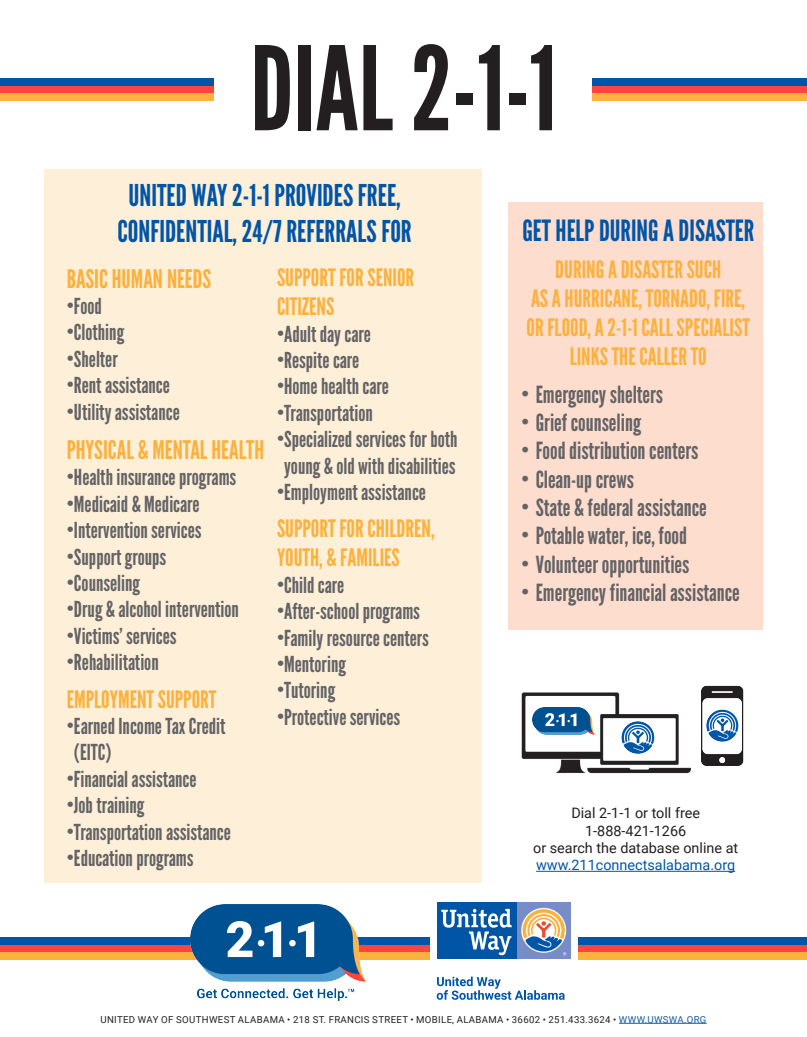
<style>
.page{position:relative;width:807px;height:1037px;background:#fff}
.page>*{position:absolute;margin:0;border:0;box-sizing:border-box;transform-origin:0 0}
.t1{font:116px "League Gothic";color:#231f20}
.t2{font:30px "League Gothic";color:#0155a7}
.t3{font:29.2px "League Gothic";color:#0155a7}
.t4{font:25.6px "League Gothic";color:#fbb13d}
.t5{font:24px/28.8px "League Gothic";color:#fbb13d}
.t6{font:23.6px "League Gothic";color:#636366}
.t7{font:22px/26.4px "League Gothic";color:#636366}
.t8{font:14.4px "Roboto";color:#231f20}
.t9{font:14.4px "Roboto";color:#0155a7}
.t10{font:9.6px "Roboto";letter-spacing:.035em;color:#231f20}
.s1{color:#175d9e}
</style>
<div class="page">
<div style="left:0;top:86px;width:806px;height:7px;background:#ff443b"></div>
<div style="left:0;top:78px;width:806px;height:8px;background:#0155a7"></div>
<div style="left:0;top:93px;width:806px;height:8px;background:#fbb13d"></div>
<div style="left:215px;top:45px;width:377px;height:89px;background:#fff"></div>
<div style="left:44px;top:169px;width:437px;height:714px;background:#feefd8"></div>
<div style="left:508px;top:203px;width:254px;height:427px;background:#fdddce"></div>
<hr style="left:536px;top:871px;width:199px;height:1px;background:#0155a7">
<img style="left:521px;top:692px;width:169px;height:82px">
<img style="left:701px;top:685px;width:43px;height:81px">
<img style="left:621px;top:721px;width:33px;height:33px;border-radius:16px">
<img style="left:532px;top:707px;width:62px;height:27px">
<img style="left:706px;top:710px;width:32px;height:32px;border-radius:16px">
<div style="left:0;top:945px;width:806px;height:7px;background:#ff443b"></div>
<div style="left:0;top:938px;width:806px;height:7px;background:#0155a7"></div>
<div style="left:0;top:952px;width:806px;height:8px;background:#fbb13d"></div>
<img style="left:191px;top:904px;width:175px;height:96px">
<svg style="left:430px;top:902px;width:148px;height:98px"></svg>
<hr style="left:618px;top:1023px;width:88px;height:1px;background:#175d9e">
<p class="t1" style="left:250px;top:20px;width:308px">DIAL 2-1-1</p>
<p class="t2" style="left:129px;top:178px;width:273px">UNITED WAY 2-1-1 PROVIDES FREE,</p>
<p class="t2" style="left:118px;top:214px;width:296px">CONFIDENTIAL, 24/7 REFERRALS FOR</p>
<p class="t4" style="left:67px;top:263px;width:146px">BASIC HUMAN NEEDS</p>
<p class="t7" style="left:67px;top:293px;width:37px">•Food</p>
<p class="t7" style="left:67px;top:319px;width:59px">•Clothing</p>
<p class="t7" style="left:67px;top:346px;width:52px">•Shelter</p>
<p class="t7" style="left:67px;top:372px;width:105px">•Rent assistance</p>
<p class="t7" style="left:67px;top:399px;width:114px">•Utility assistance</p>
<p class="t4" style="left:67px;top:435px;width:199px">PHYSICAL &amp; MENTAL HEALTH</p>
<p class="t7" style="left:67px;top:464px;width:171px">•Health insurance programs</p>
<p class="t7" style="left:67px;top:491px;width:134px">•Medicaid &amp; Medicare</p>
<p class="t7" style="left:67px;top:517px;width:136px">•Intervention services</p>
<p class="t7" style="left:67px;top:544px;width:101px">•Support groups</p>
<p class="t7" style="left:67px;top:570px;width:75px">•Counseling</p>
<p class="t7" style="left:67px;top:596px;width:174px">•Drug &amp; alcohol intervention</p>
<p class="t7" style="left:67px;top:623px;width:111px">•Victims’ services</p>
<p class="t7" style="left:67px;top:649px;width:93px">•Rehabilitation</p>
<p class="t5" style="left:67px;top:685px;width:151px">EMPLOYMENT SUPPORT</p>
<p class="t7" style="left:74px;top:713px;width:153px;text-indent:-7px">•Earned Income Tax Credit (EITC)</p>
<p class="t7" style="left:67px;top:766px;width:131px">•Financial assistance</p>
<p class="t7" style="left:67px;top:792px;width:79px">•Job training</p>
<p class="t7" style="left:67px;top:819px;width:166px">•Transportation assistance</p>
<p class="t7" style="left:67px;top:845px;width:128px">•Education programs</p>
<p class="t5" style="left:277px;top:264px;width:139px">SUPPORT FOR SENIOR</p>
<p class="t5" style="left:277px;top:292px;width:59px">CITIZENS</p>
<p class="t7" style="left:277px;top:321px;width:95px">•Adult day care</p>
<p class="t7" style="left:277px;top:347px;width:84px">•Respite care</p>
<p class="t7" style="left:277px;top:373px;width:113px">•Home health care</p>
<p class="t7" style="left:277px;top:400px;width:97px">•Transportation</p>
<p class="t7" style="left:277px;top:426px;width:182px;text-align:center">•Specialized services for both young &amp; old with disabilities</p>
<p class="t7" style="left:277px;top:479px;width:150px">•Employment assistance</p>
<p class="t5" style="left:277px;top:515px;width:159px">SUPPORT FOR CHILDREN,</p>
<p class="t5" style="left:277px;top:543px;width:124px">YOUTH, &amp; FAMILIES</p>
<p class="t7" style="left:277px;top:572px;width:69px">•Child care</p>
<p class="t7" style="left:277px;top:598px;width:144px">•After-school programs</p>
<p class="t7" style="left:277px;top:624px;width:153px">•Family resource centers</p>
<p class="t7" style="left:277px;top:651px;width:70px">•Mentoring</p>
<p class="t7" style="left:277px;top:677px;width:60px">•Tutoring</p>
<p class="t7" style="left:277px;top:704px;width:125px">•Protective services</p>
<p class="t3" style="left:522px;top:213px;width:233px">GET HELP DURING A DISASTER</p>
<p class="t5" style="left:555px;top:255px;width:167px">DURING A DISASTER SUCH</p>
<p class="t5" style="left:526px;top:284px;width:225px">AS A HURRICANE, TORNADO, FIRE,<br>OR FLOOD, A 2-1-1 CALL SPECIALIST</p>
<p class="t5" style="left:569px;top:342px;width:139px">LINKS THE CALLER TO</p>
<p class="t6" style="left:521px;top:380px;width:143px">• Emergency shelters</p>
<p class="t6" style="left:521px;top:408px;width:121px">• Grief counseling</p>
<p class="t6" style="left:521px;top:437px;width:178px">• Food distribution centers</p>
<p class="t6" style="left:521px;top:465px;width:114px">• Clean-up crews</p>
<p class="t6" style="left:521px;top:493px;width:187px">• State &amp; federal assistance</p>
<p class="t6" style="left:521px;top:522px;width:167px">• Potable water, ice, food</p>
<p class="t6" style="left:521px;top:550px;width:169px">• Volunteer opportunities</p>
<p class="t6" style="left:521px;top:578px;width:220px">• Emergency financial assistance</p>
<p class="t8" style="left:571px;top:803px;width:130px">Dial 2-1-1 or toll free</p>
<p class="t8" style="left:585px;top:820px;width:102px">1-888-421-1266</p>
<p class="t8" style="left:533px;top:838px;width:207px">or search the database online at</p>
<p class="t9" style="left:536px;top:855px;width:200px">www.211connectsalabama.org</p>
<p class="t10" style="left:100px;top:1012px;width:607px">UNITED WAY OF SOUTHWEST ALABAMA • 218 ST. FRANCIS STREET • MOBILE, ALABAMA • 36602 • 251.433.3624 • <span class="s1">WWW.UWSWA.ORG</span></p>
</div>
